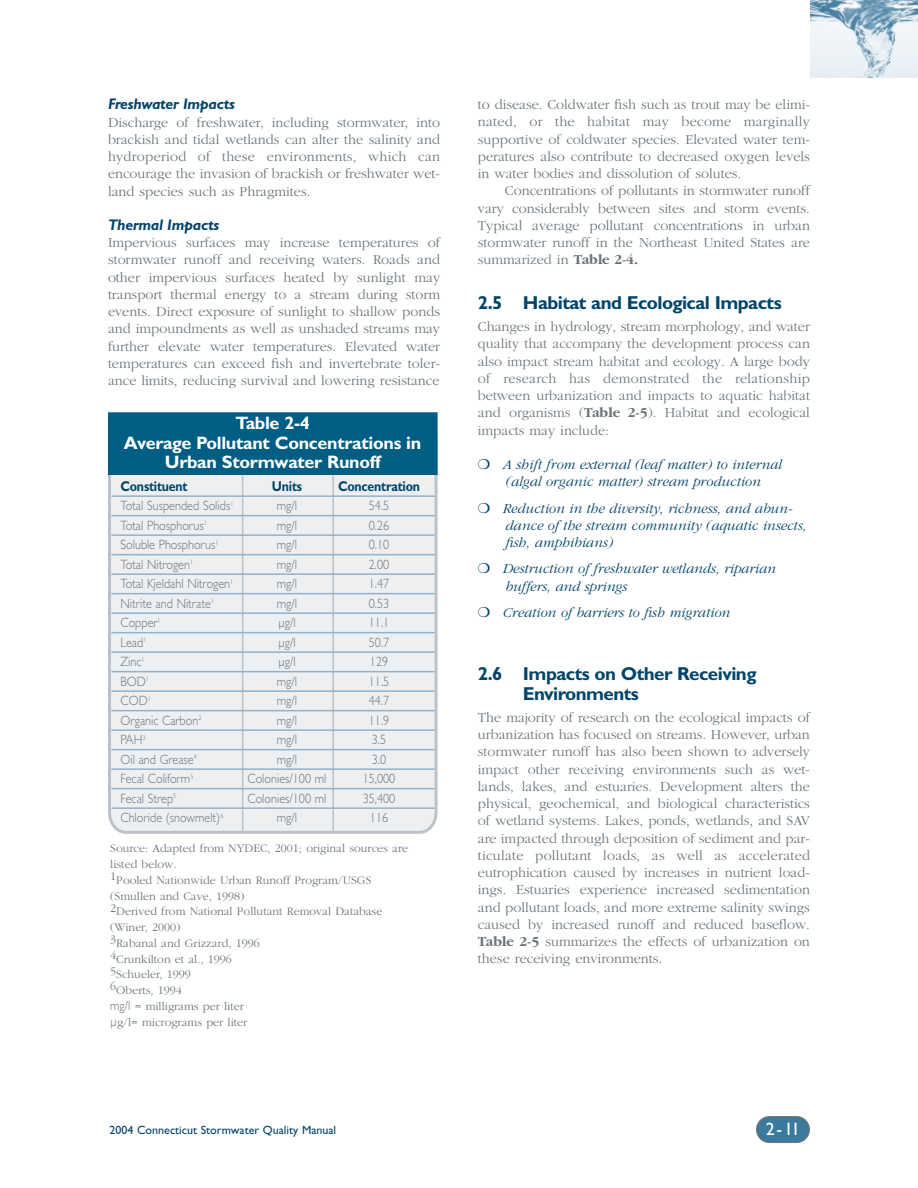
<style>
.page{position:relative;width:918px;height:1188px;background:#fff}
.page>*{position:absolute;margin:0;border:0;box-sizing:border-box;transform-origin:0 0}
.t1{font:700 18.75px/20.2px "Gill Sans";letter-spacing:-.03em;color:#00446a}
.t2{font:700 18px/19.5px "Gill Sans";letter-spacing:-.015em;color:#fff;text-align:center}
.t3{font:18px "Gill Sans";color:#fff}
.t4{font:italic 700 15.3px "Gill Sans";letter-spacing:-.015em;color:#00446a}
.t5{font:300 14.25px/17.2px "Garamond";color:#6a747b;text-align:justify}
.t6{font:italic 300 14.25px/17.2px "Garamond";color:#00446a}
.t7{font:700 14.25px "Gill Sans";letter-spacing:-.015em;color:#00446a;scale:.87 1}
.t8{font:300 13.5px "Gill Sans";color:#6a747b;scale:.9 1}
.t9{font:300 12px/15.8px "Garamond";color:#6a747b}
.t10{font:12px "Gill Sans";color:#00446a}
.s1{font-family:"Gill Sans";font-size:13.5px}
.s2{font-weight:700}
</style>
<div class="page">
<svg style="left:756px;top:1116px;width:54px;height:27px"></svg>
<img style="left:810px;top:0;width:108px;height:78px">
<svg style="left:108px;top:475px;width:330px;height:359px;background:#eaedef"></svg>
<div style="left:109px;top:413px;width:328px;height:61px;background:#005d83"></div>
<div style="left:108px;top:412px;width:330px;height:63px;border:2px solid #005d83"></div>
<hr style="left:242px;top:475px;width:1px;height:356px;background:#bcc2c7">
<hr style="left:332px;top:475px;width:2px;height:357px;background:#bcc2c7">
<hr style="left:111px;top:495px;width:324px;height:2px;background:#91b2c9">
<hr style="left:111px;top:515px;width:324px;height:1px;background:#91b2c9">
<hr style="left:111px;top:534px;width:324px;height:2px;background:#91b2c9">
<hr style="left:111px;top:554px;width:324px;height:1px;background:#91b2c9">
<hr style="left:111px;top:573px;width:324px;height:2px;background:#91b2c9">
<hr style="left:111px;top:593px;width:324px;height:1px;background:#91b2c9">
<hr style="left:111px;top:612px;width:324px;height:2px;background:#91b2c9">
<hr style="left:111px;top:632px;width:324px;height:1px;background:#91b2c9">
<hr style="left:111px;top:651px;width:324px;height:2px;background:#91b2c9">
<hr style="left:111px;top:671px;width:324px;height:1px;background:#91b2c9">
<hr style="left:111px;top:690px;width:324px;height:2px;background:#91b2c9">
<hr style="left:111px;top:710px;width:324px;height:1px;background:#91b2c9">
<hr style="left:111px;top:729px;width:324px;height:2px;background:#91b2c9">
<hr style="left:111px;top:749px;width:324px;height:1px;background:#91b2c9">
<hr style="left:111px;top:768px;width:324px;height:2px;background:#91b2c9">
<hr style="left:111px;top:788px;width:324px;height:1px;background:#91b2c9">
<hr style="left:111px;top:807px;width:324px;height:2px;background:#91b2c9">
<p class="t4" style="left:108px;top:99px;width:128px">Freshwater Impacts</p>
<p class="t5" style="left:108px;top:115px;width:334px">Discharge of freshwater, including stormwater, into brackish and tidal wetlands can alter the salinity and hydroperiod of these environments, which can encourage the invasion of brackish or freshwater wet&shy;land species such as Phragmites.</p>
<p class="t4" style="left:108px;top:219px;width:113px">Thermal Impacts</p>
<p class="t5" style="left:108px;top:235px;width:334px">Impervious surfaces may increase temperatures of stormwater runoff and receiving waters. Roads and other impervious surfaces heated by sunlight may transport thermal energy to a stream during storm events. Direct exposure of sunlight to shallow ponds and impoundments as well as unshaded streams may further elevate water temperatures. Elevated water temperatures can exceed fish and invertebrate toler&shy;ance limits, reducing survival and lowering resistance</p>
<p class="t2" style="left:124px;top:416px;width:299px">Table 2-4<br>Average Pollutant Concentrations in<br>Urban Stormwater Runoff</p>
<p class="t7" style="left:120px;top:481px;width:79px">Constituent</p>
<p class="t7" style="left:272px;top:481px;width:36px">Units</p>
<p class="t7" style="left:338px;top:481px;width:96px">Concentration</p>
<p class="t8" style="left:120px;top:501px;width:127px">Total Suspended Solids<sup>1</sup></p>
<p class="t8" style="left:277px;top:501px;width:24px">mg/l</p>
<p class="t8" style="left:369px;top:501px;width:24px">54.5</p>
<p class="t8" style="left:120px;top:521px;width:97px">Total Phosphorus<sup>1</sup></p>
<p class="t8" style="left:277px;top:521px;width:24px">mg/l</p>
<p class="t8" style="left:369px;top:521px;width:24px">0.26</p>
<p class="t8" style="left:120px;top:540px;width:110px">Soluble Phosphorus<sup>1</sup></p>
<p class="t8" style="left:277px;top:540px;width:24px">mg/l</p>
<p class="t8" style="left:369px;top:540px;width:24px">0.10</p>
<p class="t8" style="left:120px;top:560px;width:82px">Total Nitrogen<sup>1</sup></p>
<p class="t8" style="left:277px;top:560px;width:24px">mg/l</p>
<p class="t8" style="left:369px;top:560px;width:24px">2.00</p>
<p class="t8" style="left:120px;top:579px;width:127px">Total Kjeldahl Nitrogen<sup>1</sup></p>
<p class="t8" style="left:277px;top:579px;width:24px">mg/l</p>
<p class="t8" style="left:369px;top:579px;width:24px">1.47</p>
<p class="t8" style="left:120px;top:599px;width:105px">Nitrite and Nitrate<sup>1</sup></p>
<p class="t8" style="left:277px;top:599px;width:24px">mg/l</p>
<p class="t8" style="left:369px;top:599px;width:24px">0.53</p>
<p class="t8" style="left:120px;top:618px;width:46px">Copper<sup>1</sup></p>
<p class="t8" style="left:278px;top:618px;width:21px">µg/l</p>
<p class="t8" style="left:369px;top:618px;width:24px">11.1</p>
<p class="t8" style="left:120px;top:638px;width:30px">Lead<sup>1</sup></p>
<p class="t8" style="left:278px;top:638px;width:21px">µg/l</p>
<p class="t8" style="left:369px;top:638px;width:24px">50.7</p>
<p class="t8" style="left:120px;top:657px;width:28px">Zinc<sup>1</sup></p>
<p class="t8" style="left:278px;top:657px;width:21px">µg/l</p>
<p class="t8" style="left:370px;top:657px;width:22px">129</p>
<p class="t8" style="left:120px;top:677px;width:33px">BOD<sup>1</sup></p>
<p class="t8" style="left:277px;top:677px;width:24px">mg/l</p>
<p class="t8" style="left:369px;top:677px;width:24px">11.5</p>
<p class="t8" style="left:120px;top:696px;width:35px">COD<sup>1</sup></p>
<p class="t8" style="left:277px;top:696px;width:24px">mg/l</p>
<p class="t8" style="left:369px;top:696px;width:24px">44.7</p>
<p class="t8" style="left:120px;top:716px;width:91px">Organic Carbon<sup>2</sup></p>
<p class="t8" style="left:277px;top:716px;width:24px">mg/l</p>
<p class="t8" style="left:369px;top:716px;width:24px">11.9</p>
<p class="t8" style="left:120px;top:735px;width:29px">PAH<sup>3</sup></p>
<p class="t8" style="left:277px;top:735px;width:24px">mg/l</p>
<p class="t8" style="left:372px;top:735px;width:17px">3.5</p>
<p class="t8" style="left:120px;top:755px;width:86px">Oil and Grease<sup>4</sup></p>
<p class="t8" style="left:277px;top:755px;width:24px">mg/l</p>
<p class="t8" style="left:372px;top:755px;width:17px">3.0</p>
<p class="t8" style="left:120px;top:774px;width:82px">Fecal Coliform<sup>5</sup></p>
<p class="t8" style="left:247px;top:774px;width:89px">Colonies/100 ml</p>
<p class="t8" style="left:363px;top:774px;width:38px">15,000</p>
<p class="t8" style="left:120px;top:794px;width:64px">Fecal Strep<sup>5</sup></p>
<p class="t8" style="left:247px;top:794px;width:89px">Colonies/100 ml</p>
<p class="t8" style="left:363px;top:794px;width:38px">35,400</p>
<p class="t8" style="left:120px;top:813px;width:116px">Chloride (snowmelt)<sup>6</sup></p>
<p class="t8" style="left:277px;top:813px;width:24px">mg/l</p>
<p class="t8" style="left:370px;top:813px;width:22px">116</p>
<p class="t9" style="left:110px;top:842px;width:299px">Source: Adapted from NYDEC, 2001; original sources are listed below.<br>1Pooled Nationwide Urban Runoff Program/USGS (Smullen and Cave, 1998)<br>2Derived from National Pollutant Removal Database (Winer, 2000)<br>3Rabanal and Grizzard, 1996<br>4Crunkilton et al., 1996<br>5Schueler, 1999<br>6Oberts, 1994<br><span class="s1">mg/l</span> = milligrams per liter<br><span class="s1">µ</span>g/l= micrograms per liter</p>
<p class="t5" style="left:478px;top:97px;width:334px">to disease. Coldwater fish such as trout may be elimi&shy;nated, or the habitat may become marginally supportive of coldwater species. Elevated water tem&shy;peratures also contribute to decreased oxygen levels in water bodies and dissolution of solutes.</p>
<p class="t5" style="left:478px;top:183px;width:334px;text-indent:27px">Concentrations of pollutants in stormwater runoff vary considerably between sites and storm events.<br>Typical average pollutant concentrations in urban stormwater runoff in the Northeast United States are summarized in <span class="s2">Table 2-4.</span></p>
<h1 class="t1" style="left:478px;top:295px;width:305px">2.5 Habitat and Ecological Impacts</h1>
<p class="t5" style="left:478px;top:319px;width:334px">Changes in hydrology, stream morphology, and water quality that accompany the development process can also impact stream habitat and ecology. A large body of research has demonstrated the relationship between urbanization and impacts to aquatic habitat and organisms (<span class="s2">Table 2-5</span>). Habitat and ecological impacts may include:</p>
<p class="t6" style="left:478px;top:457px;width:305px;text-align:center">❍ A shift from external (leaf matter) to internal (algal organic matter) stream production</p>
<p class="t6" style="left:505px;top:501px;width:303px;text-indent:-27px">❍ Reduction in the diversity, richness, and abun&shy;dance of the stream community (aquatic insects, fish, amphibians)</p>
<p class="t6" style="left:505px;top:561px;width:272px;text-indent:-27px">❍ Destruction of freshwater wetlands, riparian buffers, and springs</p>
<p class="t6" style="left:478px;top:605px;width:253px">❍ Creation of barriers to fish migration</p>
<h1 class="t1" style="left:523px;top:665px;width:235px;text-indent:-45px">2.6 Impacts on Other Receiving<br>Environments</h1>
<p class="t5" style="left:478px;top:710px;width:334px">The majority of research on the ecological impacts of urbanization has focused on streams. However, urban stormwater runoff has also been shown to adversely impact other receiving environments such as wet&shy;lands, lakes, and estuaries. Development alters the physical, geochemical, and biological characteristics of wetland systems. Lakes, ponds, wetlands, and SAV are impacted through deposition of sediment and par&shy;ticulate pollutant loads, as well as accelerated eutrophication caused by increases in nutrient load&shy;ings. Estuaries experience increased sedimentation and pollutant loads, and more extreme salinity swings caused by increased runoff and reduced baseflow.<br><span class="s2">Table 2-5</span> summarizes the effects of urbanization on these receiving environments.</p>
<p class="t10" style="left:110px;top:1126px;width:228px">2004 Connecticut Stormwater Quality Manual</p>
<p class="t3" style="left:766px;top:1123px;width:36px">2-11</p>
</div>
